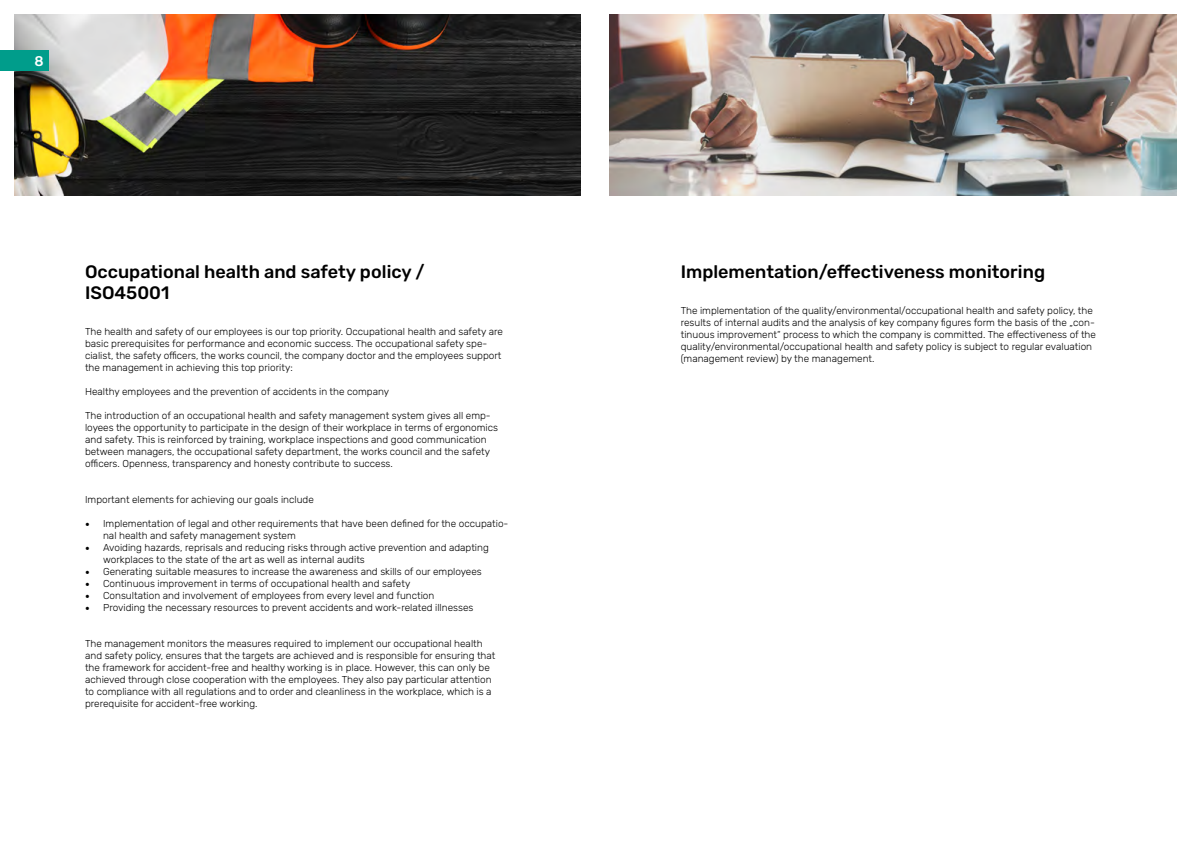
<style>
.page{position:relative;width:1191px;height:842px;background:#fff}
.page>*{position:absolute;margin:0;border:0;box-sizing:border-box;transform-origin:0 0}
.t1{font:500 18px/21.6px "Rubik";color:#000}
.t2{font:500 14px "Rubik";color:#fff}
.t3{font:300 10px/12px "Rubik";color:#000}
.s1{font-family:"Minion Pro";font-weight:400;font-size:12px}
</style>
<div class="page">
<img style="left:14px;top:14px;width:567px;height:182px">
<img style="left:610px;top:14px;width:566px;height:182px">
<div style="left:0;top:50px;width:49px;height:21px;background:#009d8b"></div>
<h2 class="t2" style="left:35px;top:53px;width:11px">8</h2>
<h1 class="t1" style="left:85px;top:261px;width:341px">Occupational health and safety policy /<br>ISO45001</h1>
<p class="t3" style="left:85px;top:326px;width:419px">The health and safety of our employees is our top priority. Occupational health and safety are basic prerequisites for performance and economic success. The occupational safety spe&shy;cialist, the safety officers, the works council, the company doctor and the employees support the management in achieving this top priority:</p>
<p class="t3" style="left:85px;top:386px;width:305px">Healthy employees and the prevention of accidents in the company</p>
<p class="t3" style="left:85px;top:410px;width:414px">The introduction of an occupational health and safety management system gives all emp&shy;loyees the opportunity to participate in the design of their workplace in terms of ergonomics and safety. This is reinforced by training, workplace inspections and good communication between managers, the occupational safety department, the works council and the safety officers. Openness, transparency and honesty contribute to success.</p>
<p class="t3" style="left:85px;top:494px;width:230px">Important elements for achieving our goals include</p>
<p class="t3" style="left:103px;top:518px;width:407px;text-indent:-18px"><span class="s1">•</span> Implementation of legal and other requirements that have been defined for the occupatio&shy;nal health and safety management system</p>
<p class="t3" style="left:103px;top:542px;width:387px;text-indent:-18px"><span class="s1">•</span> Avoiding hazards, reprisals and reducing risks through active prevention and adapting workplaces to the state of the art as well as internal audits</p>
<p class="t3" style="left:85px;top:566px;width:398px"><span class="s1">•</span> Generating suitable measures to increase the awareness and skills of our employees</p>
<p class="t3" style="left:85px;top:578px;width:327px"><span class="s1">•</span> Continuous improvement in terms of occupational health and safety</p>
<p class="t3" style="left:85px;top:590px;width:351px"><span class="s1">•</span> Consultation and involvement of employees from every level and function</p>
<p class="t3" style="left:85px;top:602px;width:390px"><span class="s1">•</span> Providing the necessary resources to prevent accidents and work-related illnesses</p>
<p class="t3" style="left:85px;top:638px;width:412px">The management monitors the measures required to implement our occupational health and safety policy, ensures that the targets are achieved and is responsible for ensuring that the framework for accident-free and healthy working is in place. However, this can only be achieved through close cooperation with the employees. They also pay particular attention to compliance with all regulations and to order and cleanliness in the workplace, which is a prerequisite for accident-free working.</p>
<h1 class="t1" style="left:681px;top:261px;width:366px">Implementation/effectiveness monitoring</h1>
<p class="t3" style="left:681px;top:304px;width:417px">The implementation of the quality/environmental/occupational health and safety policy, the results of internal audits and the analysis of key company figures form the basis of the „con&shy;tinuous improvement“ process to which the company is committed. The effectiveness of the quality/environmental/occupational health and safety policy is subject to regular evaluation (management review) by the management.</p>
</div>
